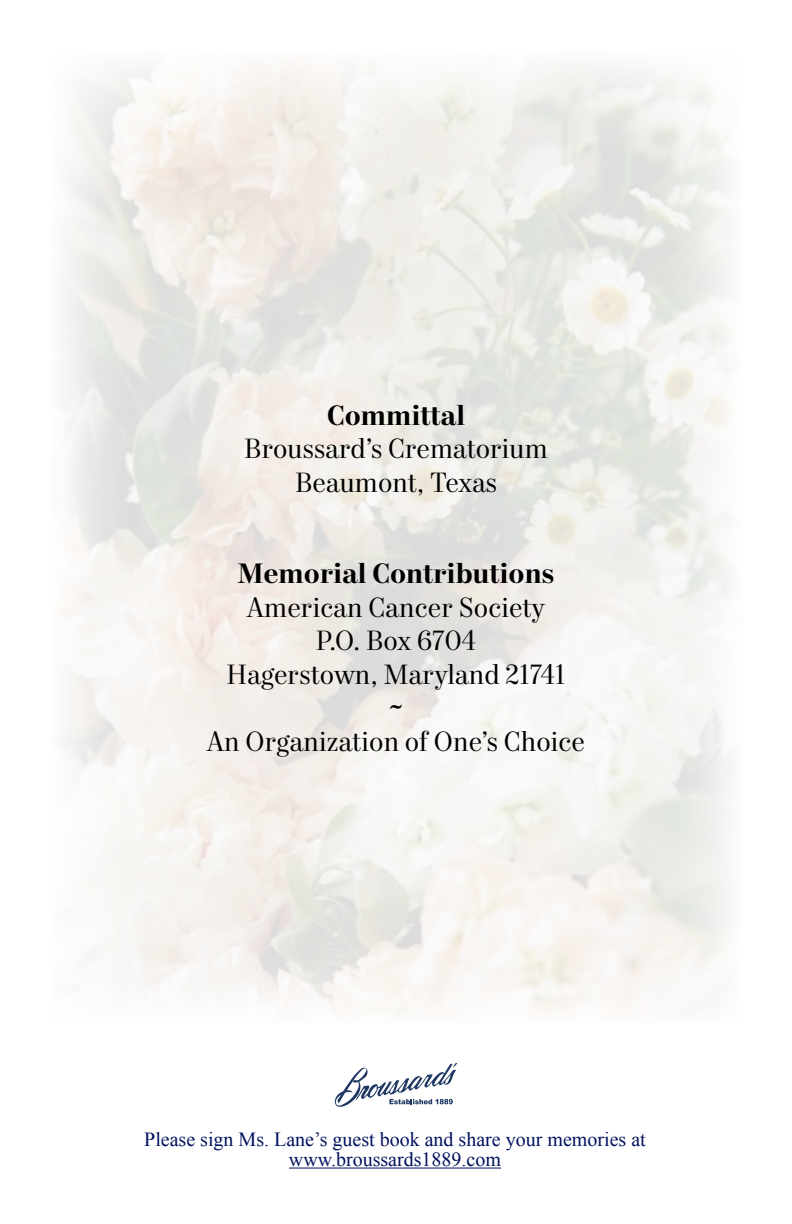
<style>
.page{position:relative;width:792px;height:1224px;background:#fff}
.page>*{position:absolute;margin:0;border:0;box-sizing:border-box;transform-origin:0 0}
.t1{font:28px/33.6px "Mort Modern 08";color:#000;text-align:center}
.t2{font:600 28px "Mort Modern 10";color:#000}
.t3{font:20px/20px "Times New Roman";color:#00115e;text-align:center}
</style>
<div class="page">
<hr style="left:289px;top:1168px;width:212px;height:1px;background:#00115e">
<svg style="left:335px;top:1063px;width:122px;height:44px"></svg>
<p class="t2" style="left:327px;top:397px;width:140px">Committal</p>
<p class="t1" style="left:244px;top:434px;width:306px">Broussard’s Crematorium<br>Beaumont, Texas</p>
<p class="t2" style="left:237px;top:555px;width:319px">Memorial Contributions</p>
<p class="t1" style="left:207px;top:592px;width:380px">American Cancer Society<br>P.O. Box 6704<br>Hagerstown, Maryland 21741<br>~<br>An Organization of One’s Choice</p>
<p class="t3" style="left:144px;top:1129px;width:503px">Please sign Ms. Lane’s guest book and share your memories at www.broussards1889.com</p>
</div>
